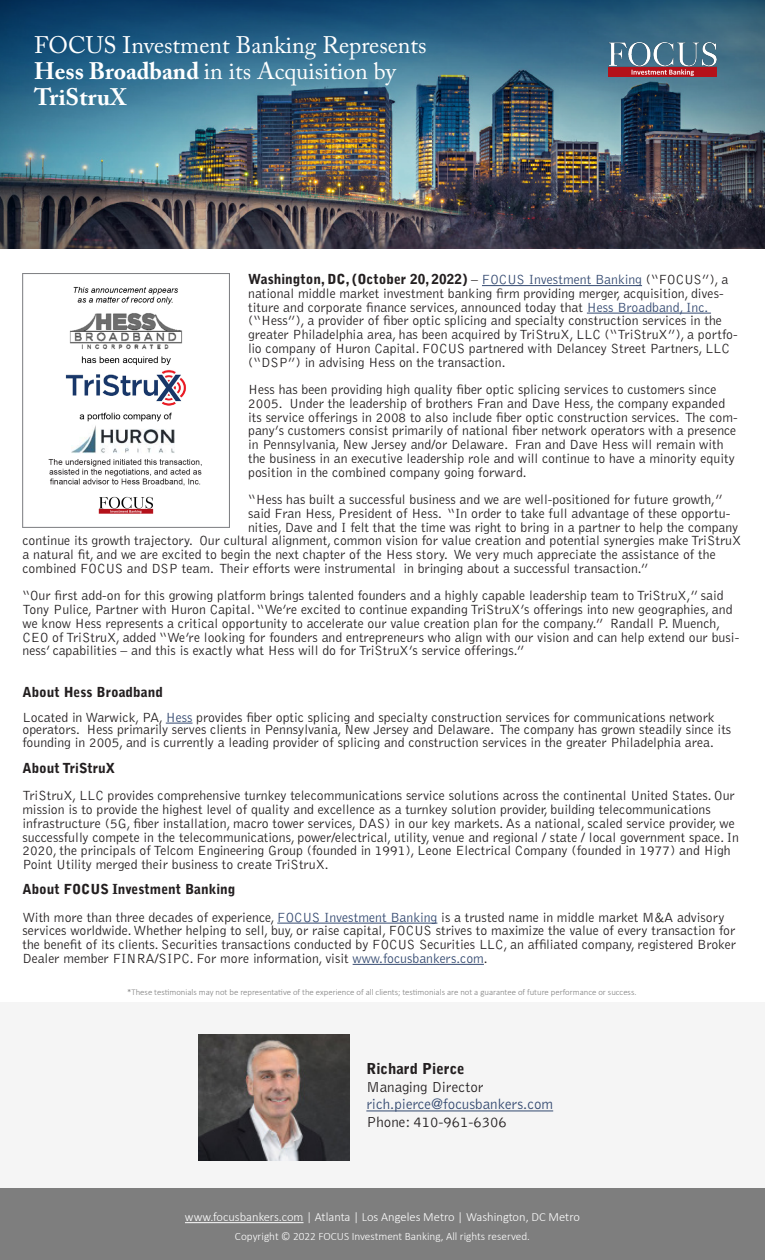
<style>
.page{position:relative;width:765px;height:1260px;background:#fff}
.page>*{position:absolute;margin:0;border:0;box-sizing:border-box;transform-origin:0 0}
.t1{font:23.75px "Adobe Caslon Pro";color:#fff}
.t2{font:700 23.75px "Adobe Caslon Pro";letter-spacing:.005em;color:#fff}
.t3{font:300 15px "Bell Gothic Std";color:#231f20}
.t4{font:300 15px "Bell Gothic Std";color:#334970}
.t5{font:900 15px "Bell Gothic Std";color:#231f20}
.t6{font:300 13.75px/13.8px "Bell Gothic Std";color:#231f20}
.t7{font:900 13.75px "Bell Gothic Std";color:#231f20}
.t8{font:300 12.5px "Calibri";color:#fff}
.t9{font:300 11.25px "Calibri";color:#fff}
.t10{font:300 8.75px "Calibri";color:#7e7e7e}
.s1{font-weight:700}
.s2{font-weight:900}
.s3{color:#334970}
</style>
<div class="page">
<div style="left:0;top:1003px;width:765px;height:257px;background:#f5f5f5"></div>
<img style="left:199px;top:1034px;width:150px;height:127px">
<hr style="left:366px;top:1111px;width:187px;height:1px;background:#334970">
<hr style="left:482px;top:285px;width:160px;height:1px;background:#334970">
<hr style="left:587px;top:313px;width:124px;height:1px;background:#334970">
<svg style="left:166px;top:723px;width:27px;height:1px"></svg>
<hr style="left:277px;top:923px;width:160px;height:1px;background:#334970">
<hr style="left:353px;top:964px;width:131px;height:1px;background:#334970">
<div style="left:0;top:1189px;width:765px;height:71px;background:#7e7e7e"></div>
<hr style="left:185px;top:1222px;width:119px;height:1px;background:#fff">
<img style="left:0;top:174px;width:765px;height:74px">
<img style="left:0;top:0;width:765px;height:174px">
<img style="left:22px;top:274px;width:207px;height:254px">
<img style="left:608px;top:42px;width:109px;height:35px">
<p class="t1" style="left:34px;top:30px;width:394px">FOCUS Investment Banking Represents</p>
<p class="t1" style="left:34px;top:57px;width:363px"><span class="s1">Hess Broadband</span> in its Acquisition by</p>
<p class="t2" style="left:34px;top:83px;width:94px">TriStruX</p>
<p class="t6" style="left:248px;top:273px;width:491px"><span class="s2">Washington, DC, (October 20, 2022)</span> – <span class="s3">FOCUS Investment Banking</span> (“FOCUS”), a national middle market investment banking firm providing merger, acquisition, dives&shy;titure and corporate finance services, announced today that <span class="s3">Hess Broadband, Inc. </span>(“Hess”), a provider of fiber optic splicing and specialty construction services in the greater Philadelphia area, has been acquired by TriStruX, LLC (“TriStruX”), a portfo&shy;lio company of Huron Capital. FOCUS partnered with Delancey Street Partners, LLC (“DSP”) in advising Hess on the transaction.</p>
<p class="t6" style="left:248px;top:383px;width:491px">Hess has been providing high quality fiber optic splicing services to customers since 2005. Under the leadership of brothers Fran and Dave Hess, the company expanded its service offerings in 2008 to also include fiber optic construction services. The com&shy;pany’s customers consist primarily of national fiber network operators with a presence in Pennsylvania, New Jersey and/or Delaware. Fran and Dave Hess will remain with the business in an executive leadership role and will continue to have a minority equity position in the combined company going forward.</p>
<p class="t6" style="left:248px;top:493px;width:476px">“Hess has built a successful business and we are well-positioned for future growth,”</p>
<p class="t6" style="left:248px;top:507px;width:484px">said Fran Hess, President of Hess. “In order to take full advantage of these opportu-</p>
<p class="t6" style="left:248px;top:521px;width:492px">nities, Dave and I felt that the time was right to bring in a partner to help the company</p>
<p class="t6" style="left:22px;top:534px;width:720px">continue its growth trajectory. Our cultural alignment, common vision for value creation and potential synergies make TriStruX</p>
<p class="t6" style="left:22px;top:548px;width:695px">a natural fit, and we are excited to begin the next chapter of the Hess story. We very much appreciate the assistance of the</p>
<p class="t6" style="left:22px;top:562px;width:628px">combined FOCUS and DSP team. Their efforts were instrumental in bringing about a successful transaction.”</p>
<p class="t6" style="left:22px;top:589px;width:718px">“Our first add-on for this growing platform brings talented founders and a highly capable leadership team to TriStruX,” said Tony Pulice, Partner with Huron Capital. “We’re excited to continue expanding TriStruX’s offerings into new geographies, and we know Hess represents a critical opportunity to accelerate our value creation plan for the company.” Randall P. Muench, CEO of TriStruX, added “We’re looking for founders and entrepreneurs who align with our vision and can help extend our busi&shy;ness’ capabilities – and this is exactly what Hess will do for TriStruX’s service offerings.”</p>
<p class="t7" style="left:22px;top:684px;width:142px">About Hess Broadband</p>
<p class="t6" style="left:22px;top:711px;width:710px;line-height:12.5px">Located in Warwick, PA, <span class="s3">Hess</span> provides fiber optic splicing and specialty construction services for communications network operators. Hess primarily serves clients in Pennsylvania, New Jersey and Delaware. The company has grown steadily since its founding in 2005, and is currently a leading provider of splicing and construction services in the greater Philadelphia area.</p>
<p class="t7" style="left:22px;top:760px;width:94px">About TriStruX</p>
<p class="t6" style="left:22px;top:789px;width:718px">TriStruX, LLC provides comprehensive turnkey telecommunications service solutions across the continental United States. Our mission is to provide the highest level of quality and excellence as a turnkey solution provider, building telecommunications infrastructure (5G, fiber installation, macro tower services, DAS) in our key markets. As a national, scaled service provider, we successfully compete in the telecommunications, power/electrical, utility, venue and regional / state / local government space. In 2020, the principals of Telcom Engineering Group (founded in 1991), Leone Electrical Company (founded in 1977) and High Point Utility merged their business to create TriStruX.</p>
<p class="t7" style="left:22px;top:881px;width:215px">About FOCUS Investment Banking</p>
<p class="t6" style="left:22px;top:911px;width:715px">With more than three decades of experience, <span class="s3">FOCUS Investment Banking</span> is a trusted name in middle market M&amp;A advisory services worldwide. Whether helping to sell, buy, or raise capital, FOCUS strives to maximize the value of every transaction for the benefit of its clients. Securities transactions conducted by FOCUS Securities LLC, an affiliated company, registered Broker Dealer member FINRA/SIPC. For more information, visit <span class="s3">www.focusbankers.com</span>.</p>
<p class="t10" style="left:127px;top:986px;width:511px">*These testimonials may not be representative of the experience of all clients; testimonials are not a guarantee of future performance or success.</p>
<p class="t5" style="left:366px;top:1060px;width:100px">Richard Pierce</p>
<p class="t3" style="left:366px;top:1079px;width:119px">Managing Director</p>
<p class="t4" style="left:366px;top:1096px;width:188px">rich.pierce@focusbankers.com</p>
<p class="t3" style="left:366px;top:1114px;width:142px">Phone: 410-961-6306</p>
<p class="t8" style="left:185px;top:1209px;width:397px">www.focusbankers.com | Atlanta | Los Angeles Metro | Washington, DC Metro</p>
<p class="t9" style="left:235px;top:1230px;width:297px">Copyright © 2022 FOCUS Investment Banking, All rights reserved.</p>
</div>
